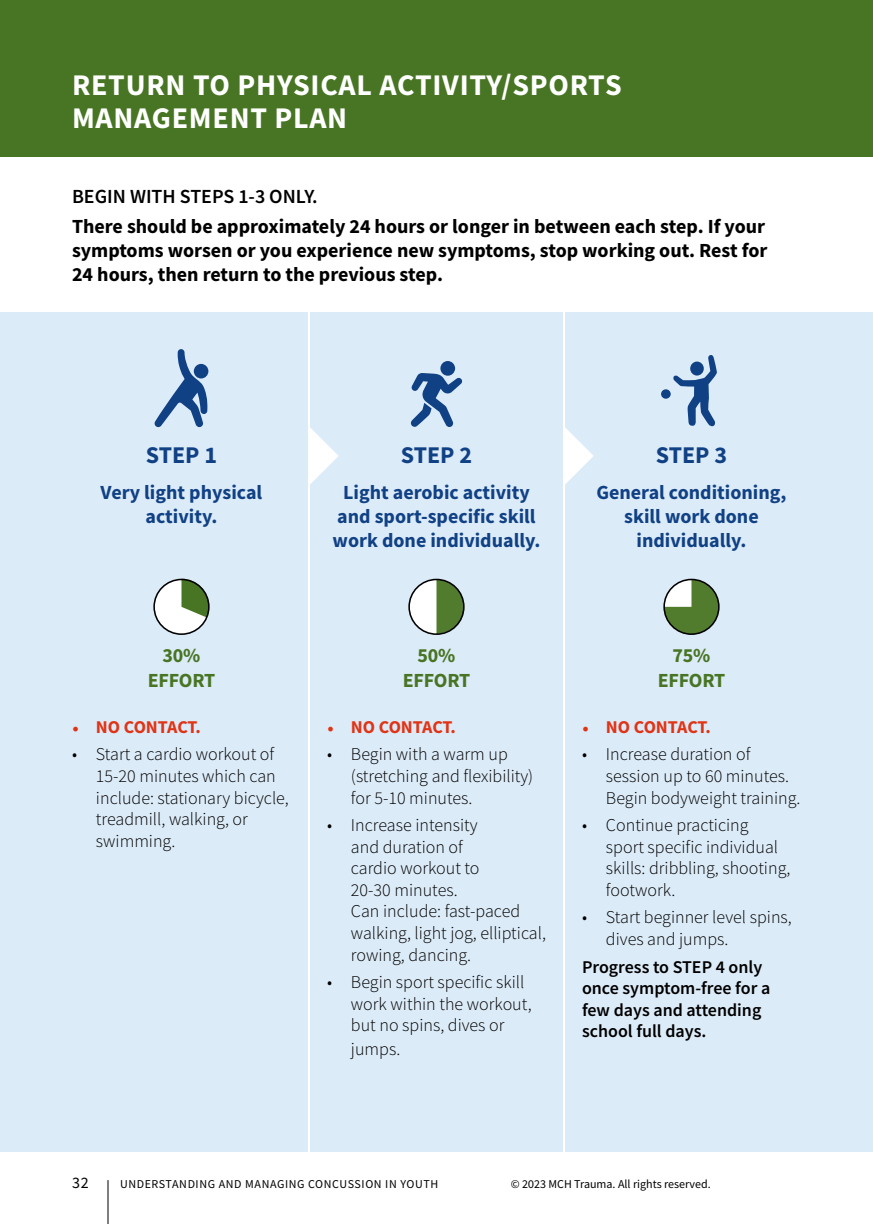
<style>
.page{position:relative;width:873px;height:1224px;background:#fff}
.page>*{position:absolute;margin:0;border:0;box-sizing:border-box;transform-origin:0 0}
.t1{font:700 30px/33.6px "Source Sans Pro";letter-spacing:.025em;color:#fff}
.t2{font:700 24px "Source Sans Pro";color:#114185}
.t3{font:700 20px/24px "Source Sans Pro";color:#000;text-align:justify}
.t4{font:700 20px/24px "Source Sans Pro";color:#114185;text-align:center}
.t5{font:700 20px/25px "Source Sans Pro";letter-spacing:-.01em;color:#487523;text-align:center}
.t6{font:600 20px "Source Sans Pro";color:#000}
.t7{font:300 18px/21.6px "Source Sans Pro";color:#000}
.t8{font:600 18px/21.6px "Source Sans Pro";color:#000}
.t9{font:700 18px "Source Sans Pro";letter-spacing:-.01em;color:#e03416}
.t10{font:16px "Source Sans Pro";color:#000}
.t11{font:12px "Source Sans Pro";letter-spacing:.035em;color:#000}
.t12{font:12px "Source Sans Pro";color:#000}
.s1{font-family:"Minion Pro";font-weight:400}
</style>
<div class="page">
<div style="left:0;top:0;width:873px;height:157px;background:#487523"></div>
<div style="left:0;top:312px;width:873px;height:840px;background:#dcebf8"></div>
<div style="left:154px;top:579px;width:55px;height:55px;background:#fff;border-radius:50%"></div>
<svg style="left:182px;top:579px;width:27px;height:38px"></svg>
<div style="left:153px;top:579px;width:57px;height:56px;border:2px solid #000;border-radius:50%"></div>
<div style="left:409px;top:579px;width:55px;height:55px;background:#fff;border-radius:50%"></div>
<svg style="left:436px;top:579px;width:28px;height:55px"></svg>
<div style="left:408px;top:579px;width:57px;height:56px;border:2px solid #000;border-radius:50%"></div>
<svg style="left:663px;top:579px;width:56px;height:55px"></svg>
<div style="left:663px;top:579px;width:57px;height:56px;border:2px solid #000;border-radius:50%"></div>
<hr style="left:308px;top:308px;width:2px;height:916px;background:#fff">
<hr style="left:563px;top:308px;width:2px;height:916px;background:#fff">
<svg style="left:310px;top:428px;width:28px;height:56px"></svg>
<svg style="left:565px;top:428px;width:28px;height:56px"></svg>
<svg style="left:154px;top:349px;width:54px;height:78px"></svg>
<svg style="left:411px;top:361px;width:52px;height:66px"></svg>
<div style="left:661px;top:389px;width:10px;height:10px;background:#114185;border-radius:50%"></div>
<svg style="left:673px;top:355px;width:44px;height:72px"></svg>
<hr style="left:108px;top:1180px;width:1px;height:44px;background:#000">
<h1 class="t1" style="left:72px;top:67px;width:551px">RETURN TO PHYSICAL ACTIVITY/SPORTS<br>MANAGEMENT PLAN</h1>
<p class="t6" style="left:72px;top:183px;width:247px">BEGIN WITH STEPS 1-3 ONLY.</p>
<p class="t3" style="left:72px;top:214px;width:697px">There should be approximately 24 hours or longer in between each step. If your symptoms worsen or you experience new symptoms, stop working out. Rest for 24 hours, then return to the previous step.</p>
<h2 class="t2" style="left:146px;top:438px;width:73px">STEP 1</h2>
<p class="t4" style="left:101px;top:480px;width:163px">Very light physical activity.</p>
<p class="t5" style="left:148px;top:643px;width:69px">30%<br>EFFORT</p>
<p class="t9" style="left:72px;top:715px;width:130px"><span class="s1">•</span> NO CONTACT.</p>
<p class="t7" style="left:96px;top:744px;width:194px;text-indent:-24px">• Start a cardio workout of<br>15-20 minutes which can include: stationary bicycle, treadmill, walking, or swimming.</p>
<h2 class="t2" style="left:401px;top:438px;width:73px">STEP 2</h2>
<p class="t4" style="left:333px;top:480px;width:209px">Light aerobic activity and sport-specific skill work done individually.</p>
<h2 class="t2" style="left:656px;top:438px;width:73px">STEP 3</h2>
<p class="t4" style="left:596px;top:480px;width:192px">General conditioning, skill work done individually.</p>
<p class="t5" style="left:403px;top:643px;width:69px">50%<br>EFFORT</p>
<p class="t9" style="left:327px;top:715px;width:130px"><span class="s1">•</span> NO CONTACT.</p>
<p class="t7" style="left:351px;top:744px;width:184px;text-indent:-24px">• Begin with a warm up (stretching and flexibility) for 5-10 minutes.</p>
<p class="t7" style="left:351px;top:814px;width:196px;text-indent:-24px">• Increase intensity<br>and duration of<br>cardio workout to<br>20-30 minutes.<br>Can include: fast-paced walking, light jog, elliptical, rowing, dancing.</p>
<p class="t7" style="left:351px;top:972px;width:182px;text-indent:-24px">• Begin sport specific skill work within the workout, but no spins, dives or</p>
<p class="t7" style="left:351px;top:1039px;width:48px">jumps.</p>
<p class="t5" style="left:658px;top:643px;width:69px">75%<br>EFFORT</p>
<p class="t9" style="left:582px;top:715px;width:130px"><span class="s1">•</span> NO CONTACT.</p>
<p class="t7" style="left:606px;top:744px;width:194px;text-indent:-24px">• Increase duration of session up to 60 minutes.<br>Begin bodyweight training.</p>
<p class="t7" style="left:606px;top:814px;width:186px;text-indent:-24px">• Continue practicing sport specific individual skills: dribbling, shooting, footwork.</p>
<p class="t7" style="left:606px;top:907px;width:187px;text-indent:-24px">• Start beginner level spins, dives and jumps.</p>
<p class="t8" style="left:582px;top:956px;width:190px">Progress to STEP 4 only once symptom-free for a few days and attending school full days.</p>
<p class="t10" style="left:72px;top:1173px;width:18px">32</p>
<p class="t11" style="left:120px;top:1176px;width:320px">UNDERSTANDING AND MANAGING CONCUSSION IN YOUTH</p>
<p class="t12" style="left:511px;top:1176px;width:201px">© 2023 MCH Trauma. All rights reserved.</p>
</div>
